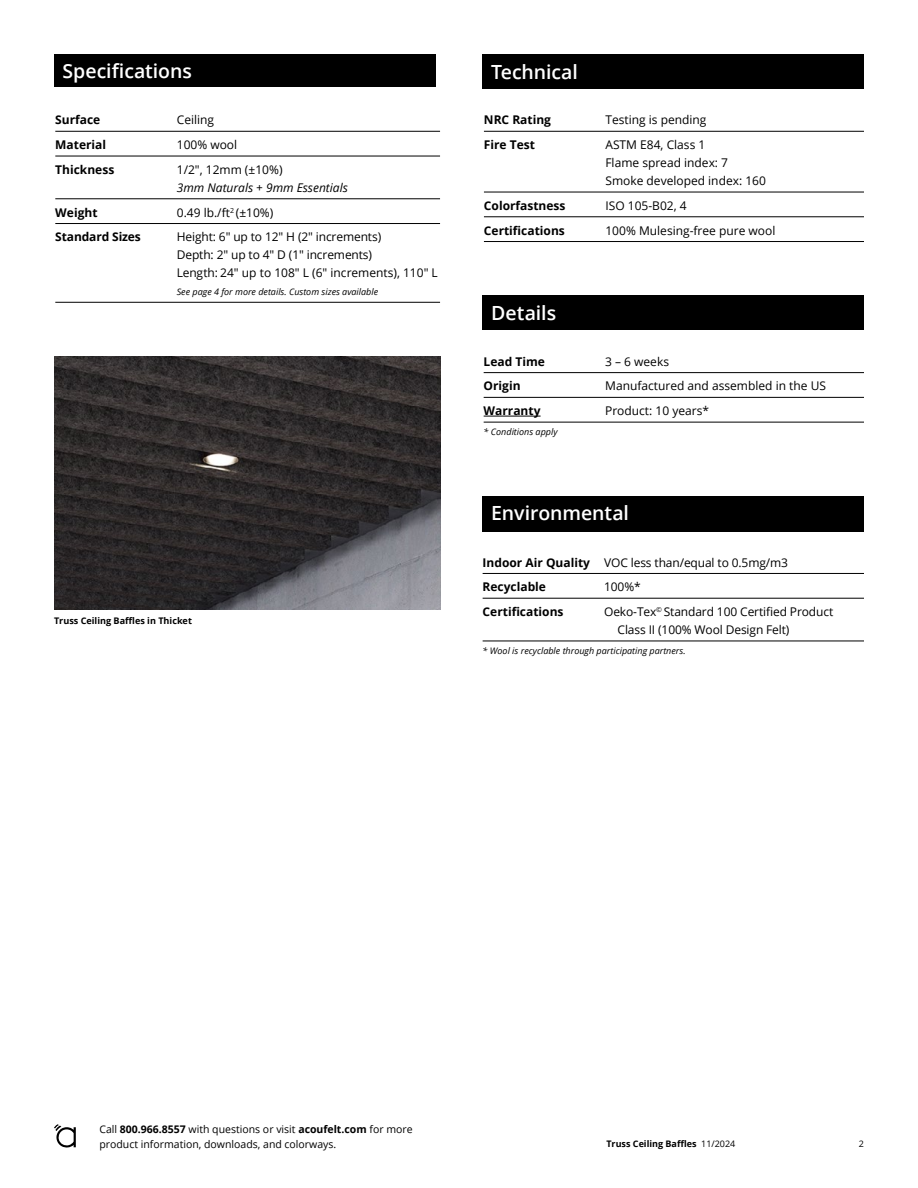
<style>
.page{position:relative;width:918px;height:1188px;background:#fff}
.page>*{position:absolute;margin:0;border:0;box-sizing:border-box;transform-origin:0 0}
.t1{font:600 19.5px "Open Sans";letter-spacing:-.005em;color:#fff}
.t2{font:12px/18px "Open Sans";color:#000}
.t3{font:700 12px "Open Sans";color:#000}
.t4{font:italic 12px "Open Sans";color:#000}
.t5{font:10.5px/15px "Open Sans";color:#000}
.t6{font:700 9.15px "Open Sans";color:#000}
.t7{font:italic 9px "Open Sans";color:#000}
.t8{font:700 9px "Open Sans";color:#000}
.t9{font:9px "Open Sans";color:#000}
.s1{font-weight:700}
.s2{font-weight:400}
</style>
<div class="page">
<svg style="left:54px;top:1124px;width:22px;height:24px"></svg>
<img style="left:54px;top:356px;width:386px;height:254px">
<div style="left:54px;top:54px;width:381px;height:32px;background:#000"></div>
<hr style="left:55px;top:131px;width:385px;height:1px;background:#000">
<hr style="left:55px;top:156px;width:385px;height:1px;background:#000">
<hr style="left:55px;top:199px;width:385px;height:1px;background:#000">
<hr style="left:55px;top:223px;width:385px;height:1px;background:#000">
<hr style="left:55px;top:302px;width:385px;height:1px;background:#000">
<div style="left:483px;top:54px;width:381px;height:34px;background:#000"></div>
<hr style="left:484px;top:131px;width:380px;height:1px;background:#000">
<hr style="left:484px;top:192px;width:380px;height:1px;background:#000">
<hr style="left:484px;top:217px;width:380px;height:1px;background:#000">
<hr style="left:484px;top:241px;width:380px;height:1px;background:#000">
<div style="left:483px;top:295px;width:381px;height:35px;background:#000"></div>
<hr style="left:484px;top:372px;width:380px;height:1px;background:#000">
<hr style="left:484px;top:397px;width:380px;height:1px;background:#000">
<hr style="left:484px;top:422px;width:380px;height:1px;background:#000">
<hr style="left:484px;top:416px;width:57px;height:1px;background:#000">
<div style="left:483px;top:496px;width:381px;height:36px;background:#000"></div>
<hr style="left:483px;top:573px;width:381px;height:1px;background:#000">
<hr style="left:483px;top:598px;width:381px;height:1px;background:#000">
<hr style="left:483px;top:641px;width:381px;height:1px;background:#000">
<h1 class="t1" style="left:63px;top:57px;width:131px">Specifications</h1>
<p class="t3" style="left:55px;top:112px;width:47px">Surface</p>
<p class="t2" style="left:177px;top:111px;width:39px">Ceiling</p>
<p class="t3" style="left:55px;top:136px;width:52px">Material</p>
<p class="t2" style="left:177px;top:135px;width:62px">100% wool</p>
<p class="t3" style="left:55px;top:161px;width:61px">Thickness</p>
<p class="t2" style="left:177px;top:160px;width:107px">1/2", 12mm (±10%)</p>
<p class="t4" style="left:177px;top:179px;width:173px">3mm Naturals + 9mm Essentials</p>
<p class="t3" style="left:55px;top:204px;width:44px">Weight</p>
<p class="t2" style="left:177px;top:203px;width:98px">0.49 lb./ft<sup>2</sup> (±10%)</p>
<p class="t3" style="left:55px;top:229px;width:87px">Standard Sizes</p>
<p class="t2" style="left:177px;top:228px;width:263px">Height: 6" up to 12" H (2" increments)<br>Depth: 2" up to 4" D (1" increments)<br>Length: 24" up to 108" L (6" increments), 110" L</p>
<p class="t7" style="left:177px;top:286px;width:203px">See page 4 for more details. Custom sizes available</p>
<p class="t6" style="left:54px;top:614px;width:139px">Truss Ceiling Baffles in Thicket</p>
<h1 class="t1" style="left:491px;top:58px;width:88px">Technical</h1>
<p class="t3" style="left:484px;top:112px;width:69px">NRC Rating</p>
<p class="t2" style="left:605px;top:111px;width:103px">Testing is pending</p>
<p class="t3" style="left:484px;top:136px;width:53px">Fire Test</p>
<p class="t2" style="left:605px;top:135px;width:162px">ASTM E84, Class 1<br>Flame spread index: 7<br>Smoke developed index: 160</p>
<p class="t3" style="left:484px;top:197px;width:83px">Colorfastness</p>
<p class="t2" style="left:605px;top:196px;width:83px">ISO 105-B02, 4</p>
<p class="t3" style="left:484px;top:222px;width:82px">Certifications</p>
<p class="t2" style="left:605px;top:221px;width:172px">100% Mulesing-free pure wool</p>
<h1 class="t1" style="left:491px;top:300px;width:66px">Details</h1>
<p class="t3" style="left:484px;top:353px;width:63px">Lead Time</p>
<p class="t2" style="left:605px;top:352px;width:65px">3 – 6 weeks</p>
<p class="t3" style="left:484px;top:378px;width:38px">Origin</p>
<p class="t2" style="left:605px;top:377px;width:222px">Manufactured and assembled in the US</p>
<p class="t3" style="left:484px;top:402px;width:58px">Warranty</p>
<p class="t2" style="left:605px;top:402px;width:105px">Product: 10 years*</p>
<p class="t7" style="left:484px;top:426px;width:75px">* Conditions apply</p>
<h1 class="t1" style="left:491px;top:499px;width:139px">Environmental</h1>
<p class="t2" style="left:483px;top:549px;width:307px;line-height:24.8px"><span class="s1">Indoor Air Quality</span> VOC less than/equal to 0.5mg/m3<br><span class="s1">Recyclable</span></p>
<p class="t2" style="left:604px;top:578px;width:38px">100%*</p>
<p class="t3" style="left:483px;top:603px;width:82px">Certifications</p>
<p class="t2" style="left:618px;top:602px;width:217px;text-indent:-13px">Oeko-Tex<sup>©</sup> Standard 100 Certified Product<br>Class II (100% Wool Design Felt)</p>
<p class="t7" style="left:483px;top:645px;width:205px">* Wool is recyclable through participating partners.</p>
<p class="t5" style="left:99px;top:1121px;width:315px">Call <span class="s1">800.966.8557</span> with questions or visit <span class="s1">acoufelt.com</span> for more product information, downloads, and colorways.</p>
<p class="t8" style="left:606px;top:1138px;width:130px">Truss Ceiling Baffles <span class="s2">11/2024</span></p>
<p class="t9" style="left:859px;top:1138px;width:7px">2</p>
</div>
